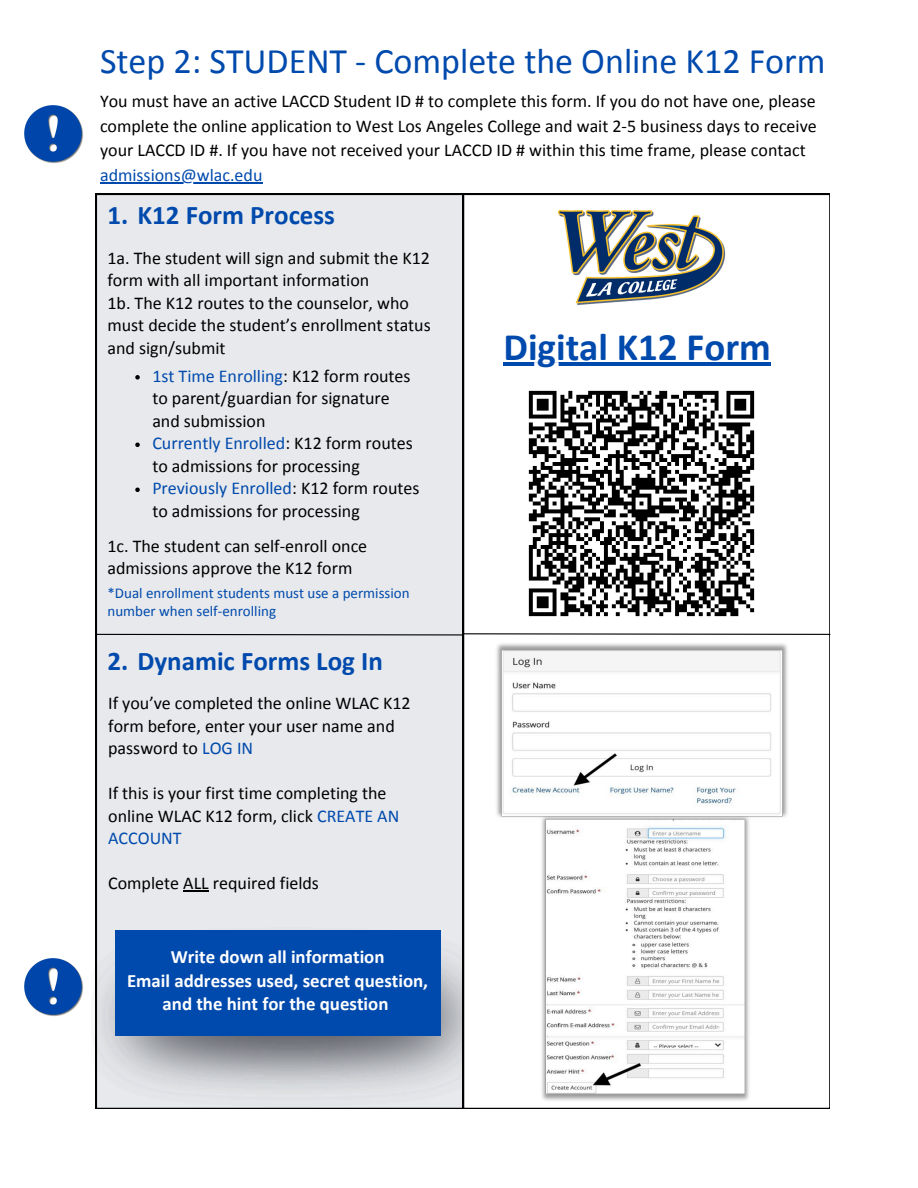
<style>
.page{position:relative;width:918px;height:1188px;background:#fff}
.page>*{position:absolute;margin:0;border:0;box-sizing:border-box;transform-origin:0 0}
.t1{font:700 39px "Calibri";color:#004aad}
.t2{font:36px "Calibri";color:#004aad}
.t3{font:700 27px "Calibri";color:#004aad}
.t4{font:700 18.9px/23.5px "Calibri";color:#fff;text-align:center}
.t5{font:18px/22.5px "Calibri";color:#000}
.t6{font:18px "Calibri";color:#004aad}
.t7{font:15px/18px "Calibri";color:#004aad}
.s1{color:#004aad}
</style>
<div class="page">
<img style="left:25px;top:105px;width:58px;height:58px">
<div style="left:96px;top:194px;width:367px;height:915px;background:#e7e9ec"></div>
<svg style="left:463px;top:194px;width:367px;height:915px"></svg>
<img style="left:555px;top:210px;width:173px;height:96px">
<img style="left:518px;top:380px;width:247px;height:246px">
<svg style="left:95px;top:633px;width:736px;height:3px"></svg>
<img style="left:95px;top:927px;width:367px;height:179px">
<div style="left:115px;top:930px;width:325px;height:106px;background:#004aad"></div>
<img style="left:494px;top:642px;width:295px;height:461px">
<hr style="left:100px;top:182px;width:163px;height:1px;background:#004aad">
<svg style="left:135px;top:375px;width:5px;height:5px"></svg>
<svg style="left:135px;top:443px;width:5px;height:4px"></svg>
<svg style="left:135px;top:488px;width:5px;height:4px"></svg>
<hr style="left:503px;top:363px;width:268px;height:3px;background:#004aad">
<svg style="left:183px;top:890px;width:26px;height:1px"></svg>
<img style="left:25px;top:958px;width:58px;height:58px">
<p class="t2" style="left:100px;top:46px;width:727px">Step 2: STUDENT - Complete the Online K12 Form</p>
<p class="t5" style="left:100px;top:90px;width:718px;line-height:24.8px;text-align:justify">You must have an active LACCD Student ID # to complete this form. If you do not have one, please complete the online application to West Los Angeles College and wait 2-5 business days to receive your LACCD ID #. If you have not received your LACCD ID # within this time frame, please contact</p>
<h2 class="t6" style="left:100px;top:168px;width:164px">admissions@wlac.edu</h2>
<p class="t3" style="left:107px;top:204px;width:229px">1. K12 Form Process</p>
<h5 class="t5" style="left:107px;top:248px;width:325px">1a. The student will sign and submit the K12 form with all important information<br>1b. The K12 routes to the counselor, who must decide the student’s enrollment status and sign/submit</h5>
<h5 class="t5" style="left:152px;top:366px;width:260px"><span class="s1">1st Time Enrolling</span>: K12 form routes to parent/guardian for signature and submission</h5>
<p class="t5" style="left:152px;top:434px;width:262px"><span class="s1">Currently Enrolled</span>: K12 form routes to admissions for processing</p>
<p class="t5" style="left:152px;top:479px;width:269px"><span class="s1">Previously Enrolled</span>: K12 form routes to admissions for processing</p>
<p class="t5" style="left:107px;top:536px;width:261px">1c. The student can self-enroll once admissions approve the K12 form</p>
<h5 class="t7" style="left:107px;top:585px;width:304px">*Dual enrollment students must use a permission number when self-enrolling</h5>
<p class="t3" style="left:107px;top:649px;width:277px">2. Dynamic Forms Log In</p>
<h5 class="t5" style="left:108px;top:693px;width:304px">If you’ve completed the online WLAC K12 form before, enter your user name and password to <span class="s1">LOG IN</span></h5>
<h5 class="t5" style="left:108px;top:783px;width:293px">If this is your first time completing the online WLAC K12 form, click <span class="s1">CREATE AN<br>ACCOUNT</span></h5>
<h5 class="t5" style="left:108px;top:873px;width:212px">Complete ALL required fields</h5>
<p class="t4" style="left:127px;top:947px;width:302px">Write down all information<br>Email addresses used, secret question, and the hint for the question</p>
<p class="t1" style="left:503px;top:331px;width:269px">Digital K12 Form</p>
</div>
